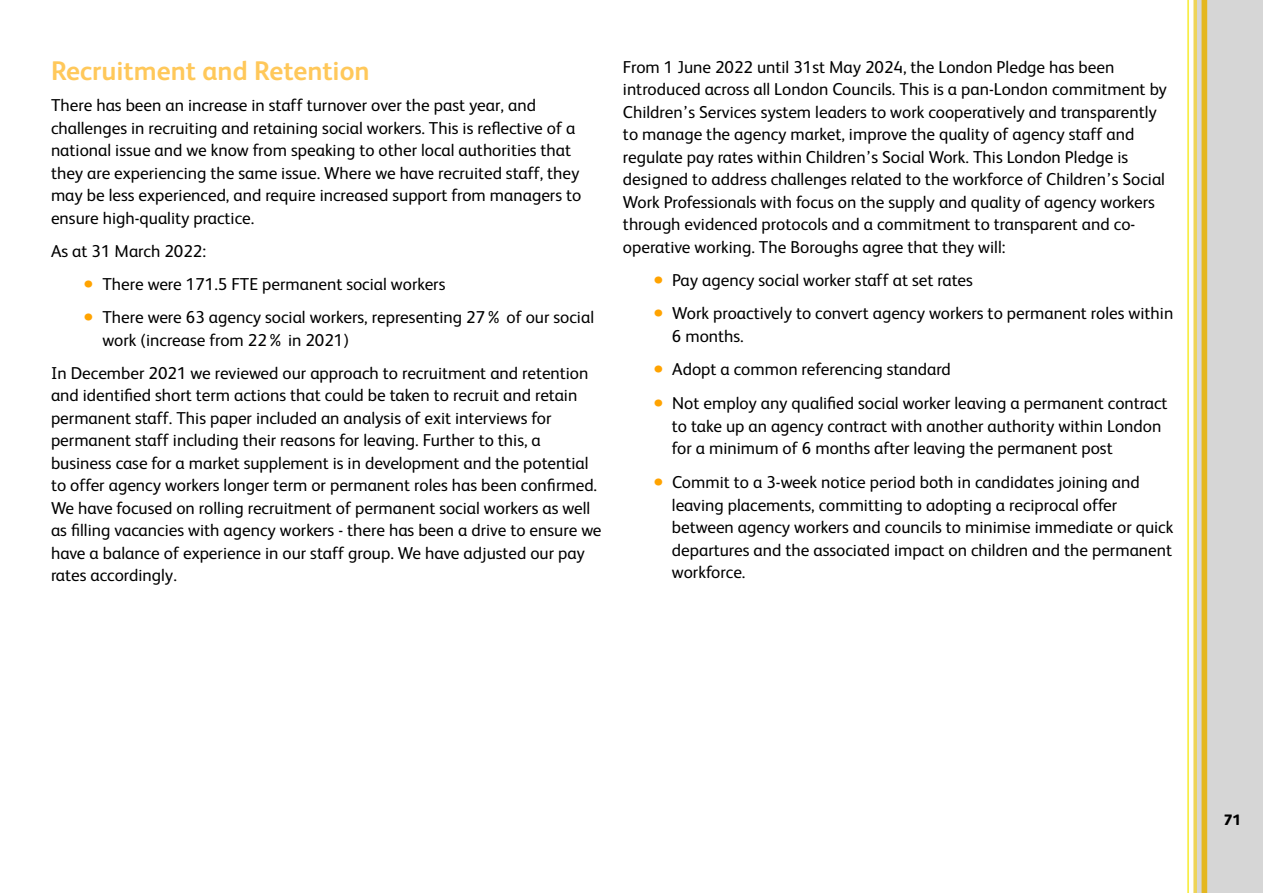
<style>
.page{position:relative;width:1263px;height:893px;background:#fff}
.page>*{position:absolute;margin:0;border:0;box-sizing:border-box;transform-origin:0 0}
.t1{font:700 27px "FS Albert";color:#ffc85a}
.t2{font:17.25px/22.5px "FS Albert";color:#000}
.t3{font:800 15.15px "FS Albert";color:#000}
.s1{font-size:22.5px;color:#ffa300}
</style>
<div class="page">
<div style="left:1196px;top:0;width:67px;height:893px;background:#d6d6d6"></div>
<svg style="left:1187px;top:0;width:21px;height:893px"></svg>
<h1 class="t1" style="left:51px;top:53px;width:320px">Recruitment and Retention</h1>
<p class="t2" style="left:51px;top:93px;width:532px">There has been an increase in staff turnover over the past year, and challenges in recruiting and retaining social workers. This is reflective of a national issue and we know from speaking to other local authorities that they are experiencing the same issue. Where we have recruited staff, they may be less experienced, and require increased support from managers to ensure high-quality practice.</p>
<p class="t2" style="left:51px;top:239px;width:157px">As at 31 March 2022:</p>
<p class="t2" style="left:83px;top:272px;width:364px"><span class="s1">•</span> There were 171.5 FTE permanent social workers</p>
<p class="t2" style="left:102px;top:305px;width:493px;text-indent:-19px"><span class="s1">•</span> There were 63 agency social workers, representing 27% of our social work (increase from 22% in 2021)</p>
<p class="t2" style="left:51px;top:361px;width:552px">In December 2021 we reviewed our approach to recruitment and retention and identified short term actions that could be taken to recruit and retain permanent staff. This paper included an analysis of exit interviews for permanent staff including their reasons for leaving. Further to this, a business case for a market supplement is in development and the potential to offer agency workers longer term or permanent roles has been confirmed.<br>We have focused on rolling recruitment of permanent social workers as well as filling vacancies with agency workers - there has been a drive to ensure we have a balance of experience in our staff group. We have adjusted our pay rates accordingly.</p>
<p class="t2" style="left:623px;top:55px;width:545px">From 1 June 2022 until 31st May 2024, the London Pledge has been introduced across all London Councils. This is a pan-London commitment by Children’s Services system leaders to work cooperatively and transparently to manage the agency market, improve the quality of agency staff and regulate pay rates within Children’s Social Work. This London Pledge is designed to address challenges related to the workforce of Children’s Social Work Professionals with focus on the supply and quality of agency workers through evidenced protocols and a commitment to transparent and co&shy;operative working. The Boroughs agree that they will:</p>
<p class="t2" style="left:653px;top:268px;width:322px"><span class="s1">•</span> Pay agency social worker staff at set rates</p>
<p class="t2" style="left:672px;top:301px;width:503px;text-indent:-19px"><span class="s1">•</span> Work proactively to convert agency workers to permanent roles within<br>6 months.</p>
<p class="t2" style="left:653px;top:357px;width:300px"><span class="s1">•</span> Adopt a common referencing standard</p>
<p class="t2" style="left:672px;top:390px;width:497px;text-indent:-19px"><span class="s1">•</span> Not employ any qualified social worker leaving a permanent contract to take up an agency contract with another authority within London for a minimum of 6 months after leaving the permanent post</p>
<p class="t2" style="left:672px;top:470px;width:503px;text-indent:-19px"><span class="s1">•</span> Commit to a 3-week notice period both in candidates joining and leaving placements, committing to adopting a reciprocal offer between agency workers and councils to minimise immediate or quick departures and the associated impact on children and the permanent workforce.</p>
<p class="t3" style="left:1224px;top:809px;width:19px">71</p>
</div>
